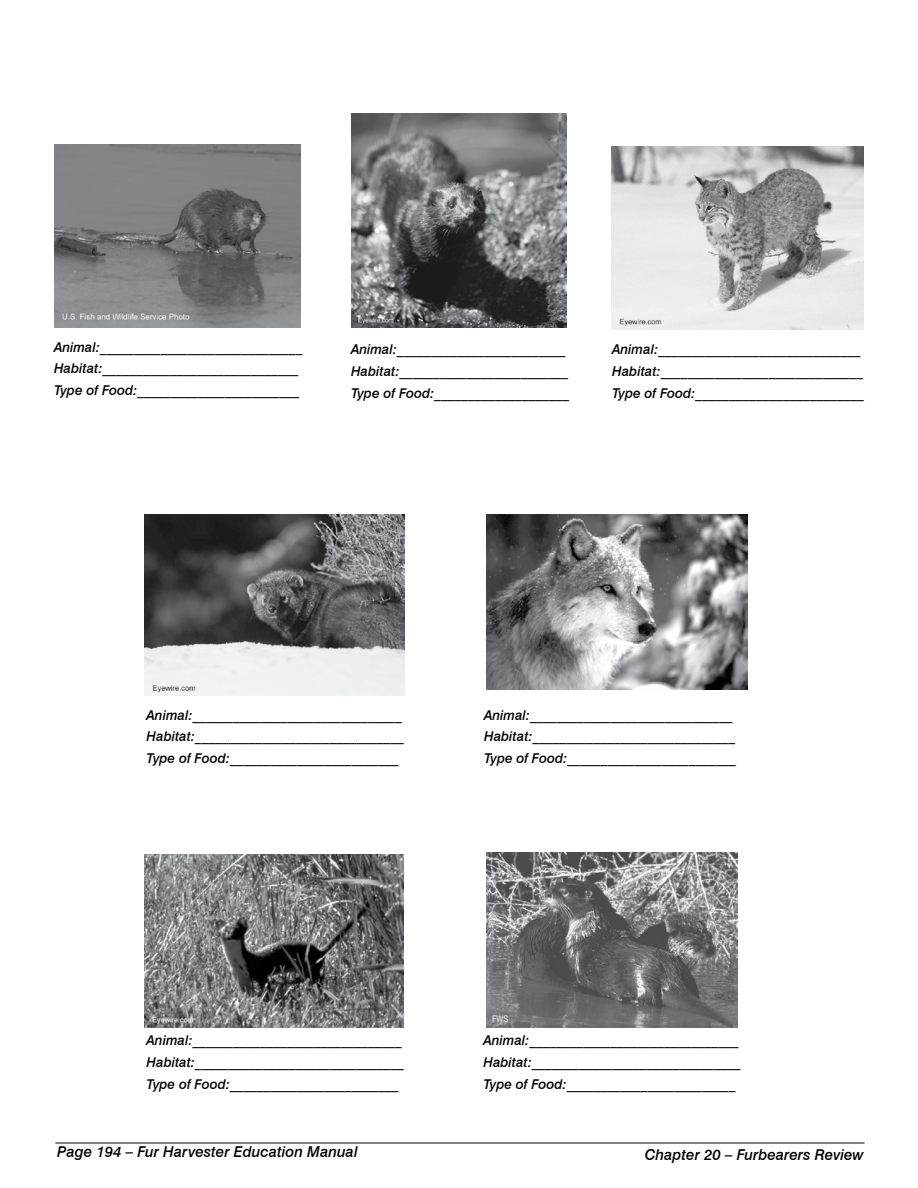
<style>
.page{position:relative;width:918px;height:1188px;background:#fff}
.page>*{position:absolute;margin:0;border:0;box-sizing:border-box;transform-origin:0 0}
.t1{font:italic 500 15px "Swiss 721 BT";color:#000}
.t2{font:italic 500 13.5px/21.9px "Swiss 721 BT";color:#000}
.t3{font:9px "Arial Narrow";color:#fff}
</style>
<div class="page">
<hr style="left:55px;top:1143px;width:810px;height:1px;background:#000">
<img style="left:486px;top:514px;width:261px;height:176px">
<img style="left:145px;top:854px;width:258px;height:174px">
<img style="left:612px;top:147px;width:252px;height:182px">
<img style="left:351px;top:114px;width:216px;height:214px">
<img style="left:144px;top:514px;width:261px;height:182px">
<img style="left:54px;top:145px;width:247px;height:183px">
<img style="left:486px;top:852px;width:252px;height:176px">
<p class="t2" style="left:54px;top:336px;width:250px">Animal:______________________________<br>Habitat:_____________________________<br>Type of Food:________________________</p>
<p class="t2" style="left:351px;top:338px;width:220px">Animal:_________________________<br>Habitat:_________________________<br>Type of Food:____________________</p>
<p class="t2" style="left:612px;top:338px;width:253px">Animal:______________________________<br>Habitat:______________________________<br>Type of Food:_________________________</p>
<p class="t2" style="left:147px;top:704px;width:259px">Animal:_______________________________<br>Habitat:_______________________________<br>Type of Food:_________________________</p>
<p class="t2" style="left:484px;top:704px;width:253px">Animal:______________________________<br>Habitat:______________________________<br>Type of Food:_________________________</p>
<p class="t3" style="left:492px;top:1012px;width:18px">FWS</p>
<p class="t2" style="left:147px;top:1029px;width:259px">Animal:_______________________________<br>Habitat:_______________________________<br>Type of Food:_________________________</p>
<p class="t2" style="left:483px;top:1029px;width:259px">Animal:_______________________________<br>Habitat:_______________________________<br>Type of Food:_________________________</p>
<p class="t1" style="left:57px;top:1143px;width:302px">Page 194 – Fur Harvester Education Manual</p>
<p class="t1" style="left:645px;top:1146px;width:221px">Chapter 20 – Furbearers Review</p>
</div>
